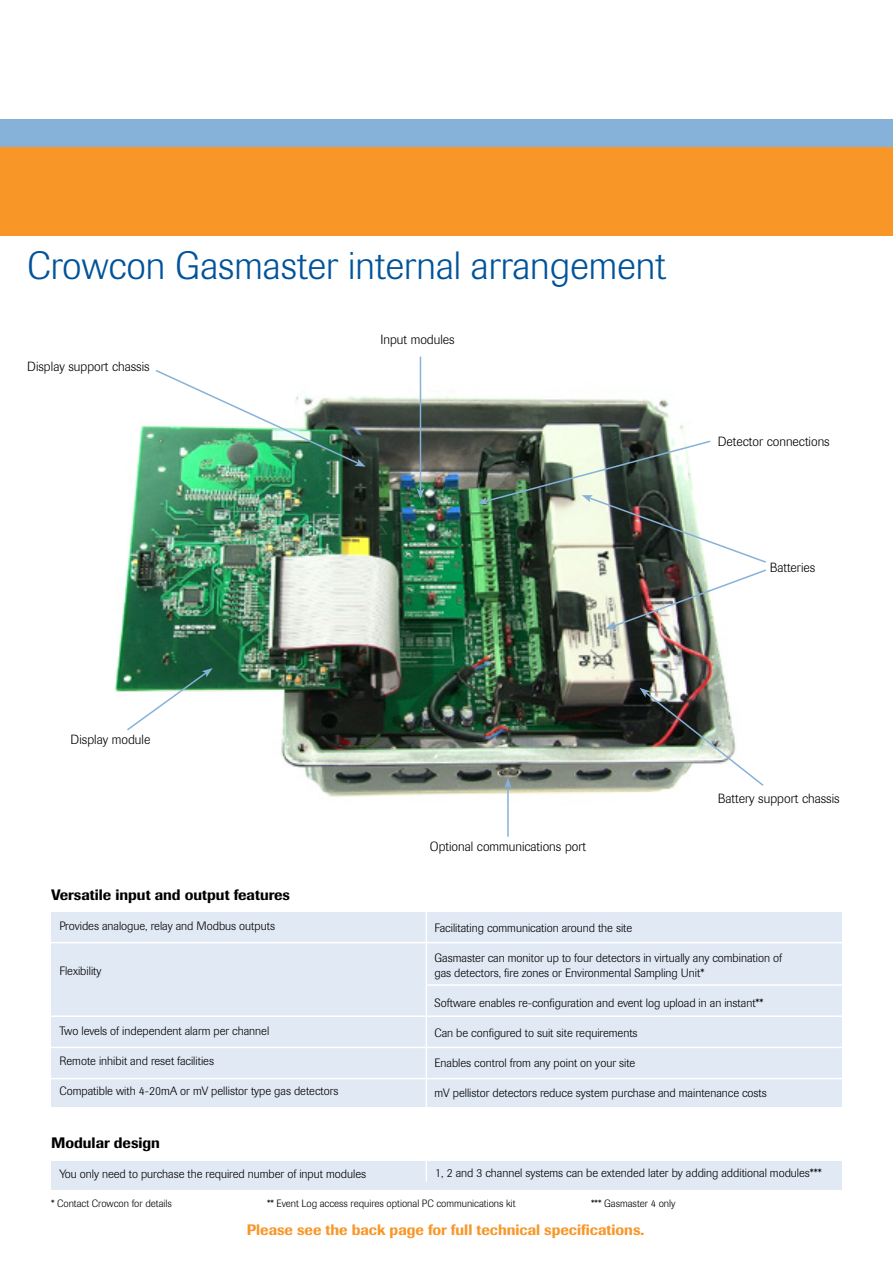
<style>
.page{position:relative;width:893px;height:1263px;background:#fff}
.page>*{position:absolute;margin:0;border:0;box-sizing:border-box;transform-origin:0 0}
.t1{font:300 39px "Imago";color:#00539b}
.t2{font:500 15px "Imago";color:#f89728}
.t3{font:500 15px "Imago";color:#000}
.t4{font:300 13.2px "Imago";color:#000}
.t5{font:300 12px/15px "Imago";color:#000}
.t6{font:300 10.5px "Imago";color:#000}
</style>
<div class="page">
<div style="left:0;top:147px;width:893px;height:89px;background:#f89728"></div>
<div style="left:0;top:119px;width:893px;height:28px;background:#86b1d8"></div>
<div style="left:51px;top:912px;width:791px;height:195px;background:#e1e9f4"></div>
<hr style="left:47px;top:942px;width:815px;height:1px;background:#fff">
<div style="left:51px;top:1161px;width:791px;height:28px;background:#e1e9f4"></div>
<hr style="left:426px;top:904px;width:1px;height:278px;background:#fff">
<hr style="left:39px;top:1015px;width:814px;height:2px;background:#fff">
<hr style="left:38px;top:1047px;width:815px;height:1px;background:#fff">
<hr style="left:426px;top:984px;width:421px;height:2px;background:#fff">
<img style="left:114px;top:372px;width:612px;height:425px">
<div style="left:27px;top:361px;width:123px;height:18px;background:#fff"></div>
<div style="left:718px;top:435px;width:133px;height:23px;background:#fff"></div>
<div style="left:718px;top:792px;width:133px;height:23px;background:#fff"></div>
<div style="left:71px;top:734px;width:133px;height:23px;background:#fff"></div>
<img style="left:154px;top:370px;width:212px;height:97px">
<hr style="left:420px;top:357px;width:1px;height:134px;background:#86b1d8">
<svg style="left:417px;top:488px;width:7px;height:11px"></svg>
<svg style="left:125px;top:668px;width:88px;height:64px"></svg>
<hr style="left:507px;top:786px;width:2px;height:51px;background:#86b1d8">
<svg style="left:504px;top:778px;width:8px;height:10px"></svg>
<img style="left:639px;top:688px;width:125px;height:99px">
<img style="left:477px;top:439px;width:289px;height:190px">
<hr style="left:34px;top:1078px;width:816px;height:1px;background:#fff">
<h1 class="t1" style="left:27px;top:243px;width:640px">Crowcon Gasmaster internal arrangement</h1>
<p class="t4" style="left:27px;top:359px;width:124px">Display support chassis</p>
<p class="t4" style="left:380px;top:332px;width:76px">Input modules</p>
<p class="t4" style="left:718px;top:434px;width:113px">Detector connections</p>
<p class="t4" style="left:770px;top:560px;width:47px">Batteries</p>
<p class="t4" style="left:71px;top:732px;width:81px">Display module</p>
<p class="t3" style="left:51px;top:886px;width:240px">Versatile input and output features</p>
<p class="t5" style="left:60px;top:919px;width:217px">Provides analogue, relay and Modbus outputs</p>
<p class="t5" style="left:60px;top:964px;width:43px">Flexibility</p>
<p class="t5" style="left:60px;top:1024px;width:211px">Two levels of independent alarm per channel</p>
<p class="t5" style="left:60px;top:1054px;width:156px">Remote inhibit and reset facilities</p>
<p class="t5" style="left:60px;top:1084px;width:280px">Compatible with 4-20mA or mV pellistor type gas detectors</p>
<p class="t4" style="left:430px;top:839px;width:158px">Optional communications port</p>
<p class="t4" style="left:718px;top:791px;width:123px">Battery support chassis</p>
<p class="t5" style="left:435px;top:920px;width:199px">Facilitating communication around the site</p>
<p class="t5" style="left:435px;top:950px;width:349px">Gasmaster can monitor up to four detectors in virtually any combination of gas detectors, fire zones or Environmental Sampling Unit*</p>
<p class="t5" style="left:435px;top:995px;width:331px">Software enables re-configuration and event log upload in an instant**</p>
<p class="t5" style="left:435px;top:1025px;width:205px">Can be configured to suit site requirements</p>
<p class="t5" style="left:435px;top:1055px;width:202px">Enables control from any point on your site</p>
<p class="t5" style="left:435px;top:1085px;width:334px">mV pellistor detectors reduce system purchase and maintenance costs</p>
<p class="t3" style="left:51px;top:1134px;width:111px">Modular design</p>
<p class="t5" style="left:60px;top:1167px;width:308px">You only need to purchase the required number of input modules</p>
<p class="t5" style="left:435px;top:1165px;width:388px">1, 2 and 3 channel systems can be extended later by adding additional modules***</p>
<p class="t6" style="left:51px;top:1197px;width:122px">* Contact Crowcon for details</p>
<p class="t6" style="left:267px;top:1197px;width:250px">** Event Log access requires optional PC communications kit</p>
<p class="t6" style="left:591px;top:1197px;width:86px">*** Gasmaster 4 only</p>
<p class="t2" style="left:247px;top:1220px;width:399px">Please see the back page for full technical specifications.</p>
</div>
